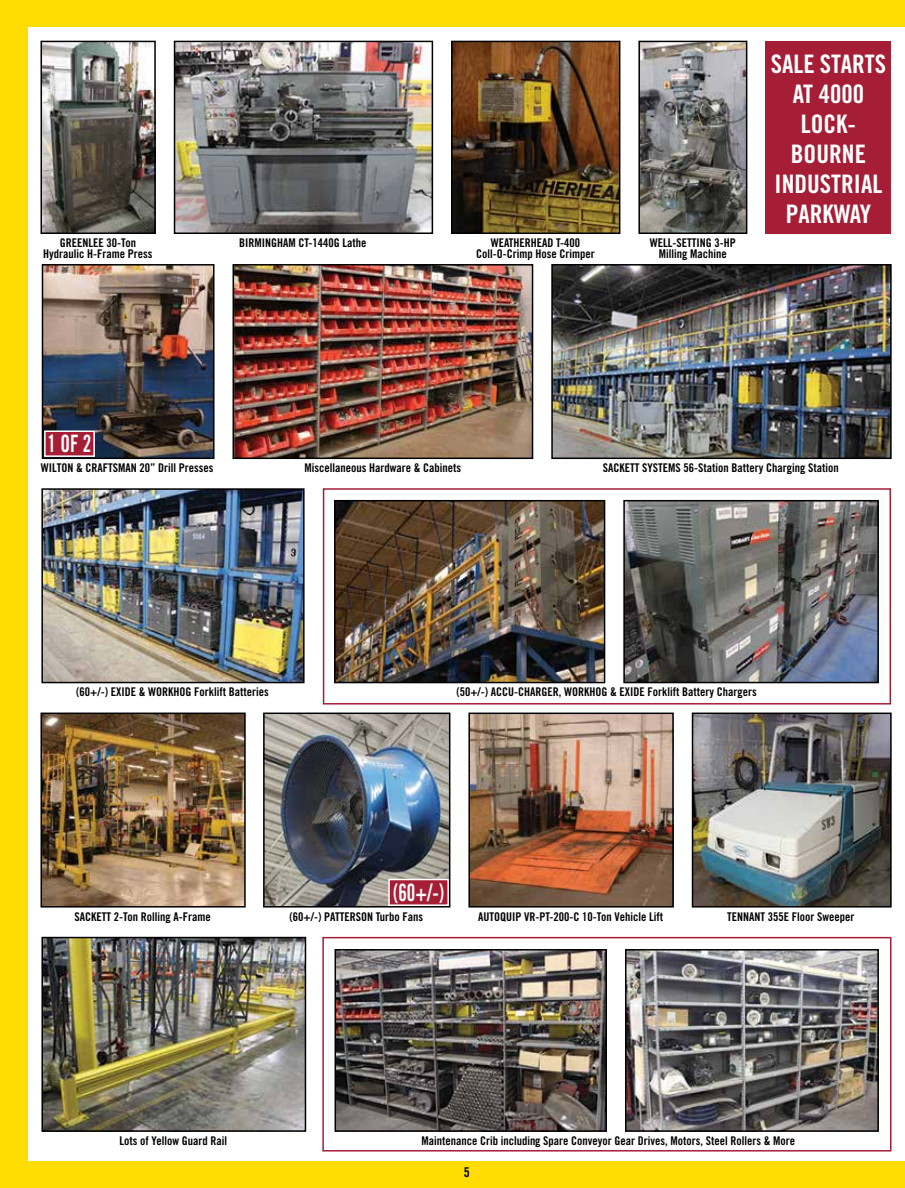
<style>
.page{position:relative;width:905px;height:1188px;background:#fff}
.page>*{position:absolute;margin:0;border:0;box-sizing:border-box;transform-origin:0 0}
.t1{font:25.5px/30px "Trade Gothic Bold Cond Twenty";color:#fff;text-align:center}
.t2{font:24px "Trade Gothic Bold Cond Twenty";color:#fff;scale:.8 1}
.t3{font:13.5px "Trade Gothic Bold Cond Twenty";color:#000}
.t4{font:12px/10.5px "Trade Gothic Bold Cond Twenty";color:#000;text-align:center}
</style>
<div class="page">
<img style="left:45px;top:267px;width:166px;height:189px">
<div style="left:42px;top:264px;width:172px;height:195px;border:2px solid #000"></div>
<img style="left:235px;top:267px;width:295px;height:189px">
<div style="left:232px;top:264px;width:301px;height:195px;border:2px solid #000"></div>
<img style="left:554px;top:267px;width:334px;height:189px">
<div style="left:551px;top:264px;width:340px;height:195px;border:2px solid #000"></div>
<img style="left:44px;top:491px;width:257px;height:189px">
<div style="left:41px;top:488px;width:263px;height:195px;border:2px solid #000"></div>
<img style="left:337px;top:503px;width:265px;height:177px">
<div style="left:334px;top:500px;width:271px;height:183px;border:2px solid #000"></div>
<img style="left:626px;top:503px;width:249px;height:177px">
<div style="left:623px;top:500px;width:255px;height:183px;border:2px solid #000"></div>
<img style="left:43px;top:716px;width:200px;height:189px">
<div style="left:40px;top:713px;width:206px;height:195px;border:2px solid #000"></div>
<img style="left:266px;top:716px;width:181px;height:189px">
<div style="left:263px;top:713px;width:187px;height:195px;border:2px solid #000"></div>
<img style="left:471px;top:716px;width:199px;height:189px">
<div style="left:468px;top:713px;width:205px;height:195px;border:2px solid #000"></div>
<img style="left:694px;top:716px;width:194px;height:189px">
<div style="left:691px;top:713px;width:200px;height:195px;border:2px solid #000"></div>
<hr style="left:904px;top:11px;width:1px;height:278px;background:#fd0">
<div style="left:0;top:0;width:904px;height:27px;background:#fd0"></div>
<div style="left:0;top:0;width:27px;height:1188px;background:#fd0"></div>
<div style="left:0;top:1161px;width:904px;height:27px;background:#fd0"></div>
<img style="left:43px;top:44px;width:110px;height:187px">
<div style="left:40px;top:41px;width:116px;height:193px;border:2px solid #000"></div>
<img style="left:177px;top:44px;width:253px;height:187px">
<div style="left:174px;top:41px;width:259px;height:193px;border:2px solid #000"></div>
<img style="left:454px;top:44px;width:163px;height:187px">
<div style="left:451px;top:41px;width:169px;height:193px;border:2px solid #000"></div>
<img style="left:641px;top:44px;width:103px;height:187px">
<div style="left:638px;top:41px;width:109px;height:193px;border:2px solid #000"></div>
<div style="left:765px;top:41px;width:125px;height:193px;background:#a51e36"></div>
<img style="left:44px;top:940px;width:259px;height:189px">
<div style="left:41px;top:937px;width:265px;height:195px;border:2px solid #000"></div>
<img style="left:337px;top:952px;width:267px;height:177px">
<div style="left:334px;top:949px;width:273px;height:183px;border:2px solid #000"></div>
<img style="left:628px;top:952px;width:247px;height:177px">
<div style="left:625px;top:949px;width:253px;height:183px;border:2px solid #000"></div>
<div style="left:45px;top:431px;width:49px;height:25px;background:#a51e36"></div>
<div style="left:44px;top:430px;width:51px;height:27px;border:2px solid #fff"></div>
<div style="left:323px;top:488px;width:568px;height:217px;border:2px solid #a51e36"></div>
<div style="left:322px;top:937px;width:569px;height:215px;border:2px solid #a51e36"></div>
<div style="left:389px;top:880px;width:59px;height:25px;background:#a51e36"></div>
<div style="left:388px;top:879px;width:61px;height:27px;border:2px solid #fff"></div>
<p class="t4" style="left:43px;top:238px;width:111px">GREENLEE 30-Ton<br>Hydraulic H-Frame Press</p>
<p class="t4" style="left:239px;top:238px;width:129px">BIRMINGHAM CT-1440G Lathe</p>
<p class="t4" style="left:476px;top:238px;width:120px">WEATHERHEAD T-400<br>Coll-O-Crimp Hose Crimper</p>
<p class="t4" style="left:649px;top:238px;width:87px">WELL-SETTING 3-HP<br>Milling Machine</p>
<h1 class="t1" style="left:770px;top:48px;width:117px">SALE STARTS<br>AT 4000<br>LOCK-<br>BOURNE<br>INDUSTRIAL<br>PARKWAY</h1>
<h2 class="t2" style="left:48px;top:429px;width:56px">1 OF 2</h2>
<p class="t4" style="left:41px;top:463px;width:174px">WILTON &amp; CRAFTSMAN 20” Drill Presses</p>
<p class="t4" style="left:304px;top:463px;width:158px">Miscellaneous Hardware &amp; Cabinets</p>
<p class="t4" style="left:603px;top:463px;width:237px">SACKETT SYSTEMS 56-Station Battery Charging Station</p>
<p class="t4" style="left:76px;top:687px;width:194px">(60+/-) EXIDE &amp; WORKHOG Forklift Batteries</p>
<p class="t4" style="left:456px;top:687px;width:302px">(50+/-) ACCU-CHARGER, WORKHOG &amp; EXIDE Forklift Battery Chargers</p>
<h2 class="t2" style="left:393px;top:877px;width:65px">(60+/-)</h2>
<p class="t4" style="left:75px;top:911px;width:138px">SACKETT 2-Ton Rolling A-Frame</p>
<p class="t4" style="left:289px;top:911px;width:135px">(60+/-) PATTERSON Turbo Fans</p>
<p class="t4" style="left:478px;top:911px;width:186px">AUTOQUIP VR-PT-200-C 10-Ton Vehicle Lift</p>
<p class="t4" style="left:727px;top:911px;width:129px">TENNANT 355E Floor Sweeper</p>
<p class="t4" style="left:119px;top:1135px;width:109px">Lots of Yellow Guard Rail</p>
<p class="t4" style="left:421px;top:1135px;width:375px">Maintenance Crib including Spare Conveyor Gear Drives, Motors, Steel Rollers &amp; More</p>
<p class="t3" style="left:456px;top:1163px;width:15px">55</p>
</div>
